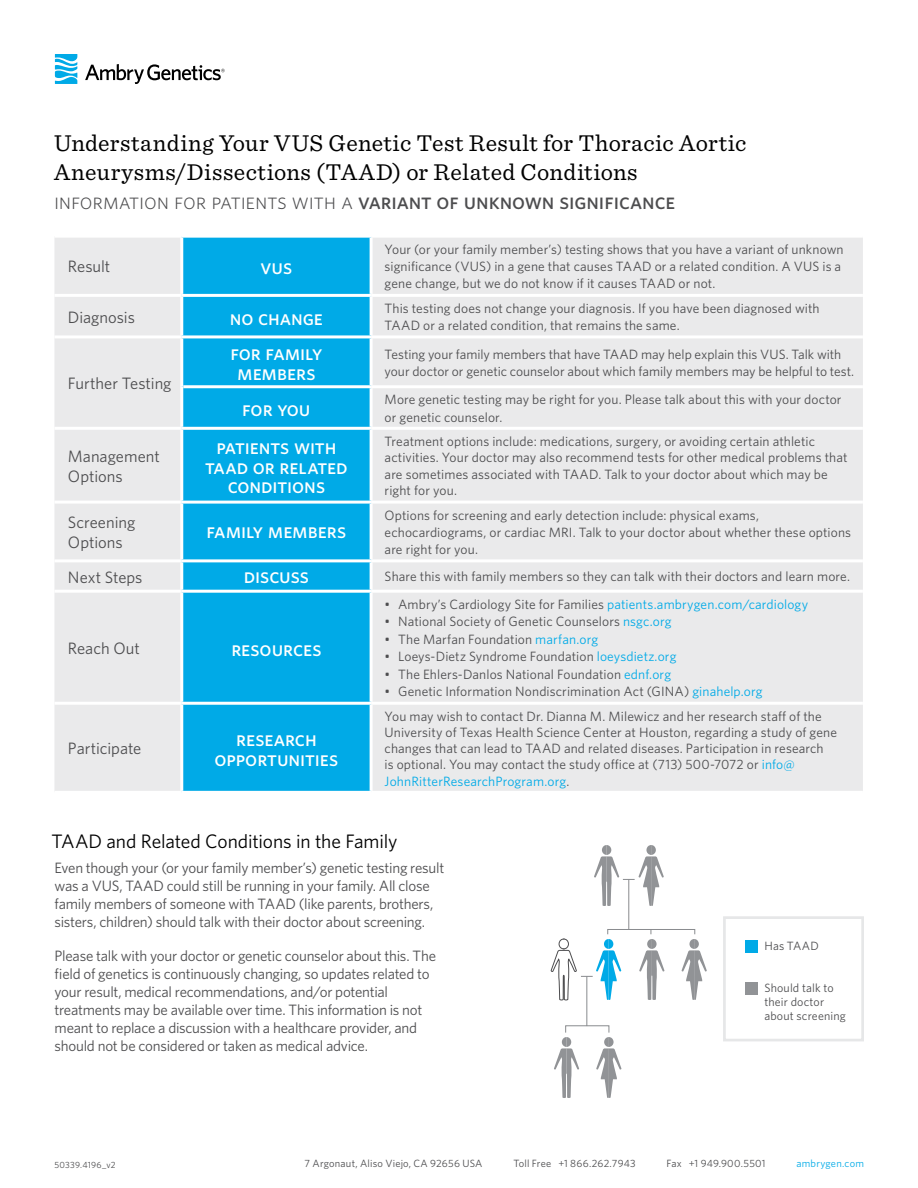
<style>
.page{position:relative;width:918px;height:1188px;background:#fff}
.page>*{position:absolute;margin:0;border:0;box-sizing:border-box;transform-origin:0 0}
.t1{font:24px/28.8px "Sentinel";letter-spacing:.02em;color:#000}
.t2{font:22.5px "Whitney Medium SC";letter-spacing:-.005em;color:#4d4d4f}
.t3{font:21px/19.5px "Whitney Medium SC";letter-spacing:-.005em;color:#fff;text-align:center}
.t4{font:19.5px "Whitney";letter-spacing:-.01em;color:#000}
.t5{font:16.5px/19.8px "Whitney";color:#4d4d4f}
.t6{font:15px/18px "Whitney";letter-spacing:-.015em;color:#4d4d4f}
.t7{font:13.5px/17.2px "Whitney";letter-spacing:.005em;color:#4d4d4f}
.t8{font:12px/14.4px "Whitney";letter-spacing:.015em;color:#4d4d4f}
.t9{font:10.5px "Whitney";letter-spacing:.015em;color:#4d4d4f}
.t10{font:10.5px "Whitney";letter-spacing:.02em;color:#00aae7}
.t11{font:9px "Whitney";letter-spacing:.025em;color:#4d4d4f}
.s1{font-family:"Whitney Light SC"}
.s2{color:#00aae7}
</style>
<div class="page">
<svg style="left:55px;top:54px;width:22px;height:30px"></svg>
<svg style="left:85px;top:64px;width:140px;height:20px"></svg>
<div style="left:54px;top:238px;width:809px;height:553px;background:#eaeaeb"></div>
<div style="left:183px;top:238px;width:187px;height:553px;background:#00aae7"></div>
<hr style="left:54px;top:294px;width:128px;height:3px;background:#fff">
<hr style="left:54px;top:335px;width:128px;height:3px;background:#fff">
<hr style="left:54px;top:427px;width:128px;height:3px;background:#fff">
<hr style="left:54px;top:501px;width:128px;height:3px;background:#fff">
<hr style="left:54px;top:559px;width:128px;height:3px;background:#fff">
<hr style="left:54px;top:590px;width:128px;height:3px;background:#fff">
<hr style="left:54px;top:702px;width:128px;height:3px;background:#fff">
<hr style="left:371px;top:294px;width:492px;height:3px;background:#fff">
<hr style="left:371px;top:335px;width:492px;height:3px;background:#fff">
<hr style="left:371px;top:385px;width:492px;height:3px;background:#fff">
<hr style="left:371px;top:427px;width:492px;height:3px;background:#fff">
<hr style="left:371px;top:501px;width:492px;height:3px;background:#fff">
<hr style="left:371px;top:559px;width:492px;height:3px;background:#fff">
<hr style="left:371px;top:590px;width:492px;height:3px;background:#fff">
<hr style="left:371px;top:702px;width:492px;height:3px;background:#fff">
<hr style="left:180px;top:238px;width:3px;height:56px;background:#fff">
<hr style="left:370px;top:238px;width:3px;height:56px;background:#fff">
<hr style="left:182px;top:294px;width:189px;height:3px;background:#fff">
<hr style="left:180px;top:297px;width:3px;height:38px;background:#fff">
<hr style="left:370px;top:297px;width:3px;height:38px;background:#fff">
<hr style="left:182px;top:335px;width:189px;height:3px;background:#fff">
<hr style="left:180px;top:338px;width:3px;height:49px;background:#fff">
<hr style="left:370px;top:338px;width:3px;height:47px;background:#fff">
<hr style="left:183px;top:385px;width:188px;height:3px;background:#fff">
<hr style="left:180px;top:387px;width:3px;height:40px;background:#fff">
<hr style="left:370px;top:388px;width:3px;height:39px;background:#fff">
<hr style="left:182px;top:427px;width:189px;height:3px;background:#fff">
<hr style="left:180px;top:430px;width:3px;height:71px;background:#fff">
<hr style="left:370px;top:430px;width:3px;height:71px;background:#fff">
<hr style="left:182px;top:501px;width:189px;height:3px;background:#fff">
<hr style="left:180px;top:504px;width:3px;height:55px;background:#fff">
<hr style="left:370px;top:504px;width:3px;height:55px;background:#fff">
<hr style="left:182px;top:559px;width:189px;height:3px;background:#fff">
<hr style="left:180px;top:562px;width:3px;height:28px;background:#fff">
<hr style="left:370px;top:562px;width:3px;height:28px;background:#fff">
<hr style="left:182px;top:590px;width:189px;height:3px;background:#fff">
<hr style="left:180px;top:593px;width:3px;height:109px;background:#fff">
<hr style="left:370px;top:593px;width:3px;height:109px;background:#fff">
<hr style="left:182px;top:702px;width:189px;height:3px;background:#fff">
<hr style="left:180px;top:705px;width:3px;height:86px;background:#fff">
<hr style="left:370px;top:705px;width:3px;height:86px;background:#fff">
<div style="left:723px;top:916px;width:141px;height:125px;border:3px solid #e6e7e8"></div>
<div style="left:745px;top:940px;width:12px;height:12px;background:#00aae7"></div>
<div style="left:745px;top:983px;width:13px;height:12px;background:#919396"></div>
<hr style="left:628px;top:879px;width:1px;height:50px;background:#898b8e">
<hr style="left:586px;top:976px;width:1px;height:50px;background:#898b8e">
<svg style="left:594px;top:845px;width:70px;height:61px"></svg>
<svg style="left:550px;top:929px;width:157px;height:71px"></svg>
<svg style="left:554px;top:1025px;width:68px;height:73px"></svg>
<h1 class="t1" style="left:54px;top:127px;width:694px">Understanding Your VUS Genetic Test Result for Thoracic Aortic<br>Aneurysms/Dissections (TAAD) or Related Conditions</h1>
<h2 class="t2" style="left:54px;top:188px;width:623px"><span class="s1">information for patients with a</span> variant of unknown significance</h2>
<p class="t5" style="left:68px;top:256px;width:44px">Result</p>
<h3 class="t3" style="left:261px;top:257px;width:33px">vus</h3>
<p class="t7" style="left:385px;top:240px;width:461px">Your (or your family member’s) testing shows that you have a variant of unknown significance (VUS) in a gene that causes TAAD or a related condition. A VUS is a gene change, but we do not know if it causes TAAD or not.</p>
<p class="t5" style="left:68px;top:307px;width:68px">Diagnosis</p>
<h3 class="t3" style="left:230px;top:307px;width:95px">no change</h3>
<p class="t7" style="left:385px;top:299px;width:437px">This testing does not change your diagnosis. If you have been diagnosed with<br>TAAD or a related condition, that remains the same.</p>
<p class="t5" style="left:68px;top:373px;width:105px">Further Testing</p>
<h3 class="t3" style="left:231px;top:343px;width:93px">for family members</h3>
<p class="t7" style="left:385px;top:345px;width:471px">Testing your family members that have TAAD may help explain this VUS. Talk with your doctor or genetic counselor about which family members may be helpful to test.</p>
<h3 class="t3" style="left:242px;top:399px;width:70px">for you</h3>
<p class="t7" style="left:385px;top:391px;width:458px">More genetic testing may be right for you. Please talk about this with your doctor or genetic counselor.</p>
<p class="t5" style="left:68px;top:446px;width:93px">Management<br>Options</p>
<h3 class="t3" style="left:205px;top:437px;width:144px">patients with taad or related conditions</h3>
<p class="t7" style="left:385px;top:433px;width:465px;line-height:16.5px">Treatment options include: medications, surgery, or avoiding certain athletic activities. Your doctor may also recommend tests for other medical problems that are sometimes associated with TAAD. Talk to your doctor about which may be right for you.</p>
<p class="t5" style="left:68px;top:512px;width:69px">Screening<br>Options</p>
<h3 class="t3" style="left:206px;top:521px;width:141px">family members</h3>
<p class="t7" style="left:385px;top:506px;width:468px">Options for screening and early detection include: physical exams, echocardiograms, or cardiac MRI. Talk to your doctor about whether these options are right for you.</p>
<p class="t5" style="left:68px;top:567px;width:76px">Next Steps</p>
<h3 class="t3" style="left:244px;top:566px;width:67px">discuss</h3>
<p class="t7" style="left:385px;top:568px;width:467px">Share this with family members so they can talk with their doctors and learn more.</p>
<p class="t5" style="left:68px;top:638px;width:74px">Reach Out</p>
<h3 class="t3" style="left:231px;top:638px;width:92px">resources</h3>
<p class="t5" style="left:68px;top:738px;width:75px">Participate</p>
<h3 class="t3" style="left:215px;top:729px;width:125px">research opportunities</h3>
<p class="t7" style="left:385px;top:595px;width:425px">• Ambry’s Cardiology Site for Families <span class="s2">patients.ambrygen.com/cardiology</span></p>
<p class="t7" style="left:385px;top:613px;width:288px">• National Society of Genetic Counselors <span class="s2">nsgc.org</span></p>
<p class="t7" style="left:385px;top:630px;width:215px">• The Marfan Foundation <span class="s2">marfan.org</span></p>
<p class="t7" style="left:385px;top:648px;width:293px">• Loeys-Dietz Syndrome Foundation <span class="s2">loeysdietz.org</span></p>
<p class="t7" style="left:385px;top:665px;width:288px">• The Ehlers-Danlos National Foundation <span class="s2">ednf.org</span></p>
<p class="t7" style="left:385px;top:683px;width:380px">• Genetic Information Nondiscrimination Act (GINA) <span class="s2">ginahelp.org</span></p>
<p class="t7" style="left:385px;top:708px;width:454px;line-height:16.2px">You may wish to contact Dr. Dianna M. Milewicz and her research staff of the University of Texas Health Science Center at Houston, regarding a study of gene changes that can lead to TAAD and related diseases. Participation in research<br>is optional. You may contact the study office at (713) 500-7072 or <span class="s2">info@ JohnRitterResearchProgram.org</span>.</p>
<h3 class="t4" style="left:52px;top:828px;width:347px">TAAD and Related Conditions in the Family</h3>
<p class="t6" style="left:55px;top:859px;width:391px">Even though your (or your family member’s) genetic testing result was a VUS, TAAD could still be running in your family. All close family members of someone with TAAD (like parents, brothers, sisters, children) should talk with their doctor about screening.</p>
<p class="t6" style="left:55px;top:947px;width:383px">Please talk with your doctor or genetic counselor about this. The field of genetics is continuously changing, so updates related to your result, medical recommendations, and/or potential treatments may be available over time. This information is not meant to replace a discussion with a healthcare provider, and should not be considered or taken as medical advice.</p>
<p class="t8" style="left:764px;top:938px;width:56px">Has TAAD</p>
<p class="t8" style="left:764px;top:980px;width:83px">Should talk to their doctor about screening</p>
<p class="t11" style="left:54px;top:1159px;width:63px">50339.4196_v2</p>
<p class="t9" style="left:305px;top:1156px;width:179px">7 Argonaut, Aliso Viejo, CA 92656 USA</p>
<p class="t9" style="left:513px;top:1156px;width:124px">Toll Free +1 866.262.7943</p>
<p class="t9" style="left:667px;top:1156px;width:101px">Fax +1 949.900.5501</p>
<p class="t10" style="left:796px;top:1156px;width:69px">ambrygen.com</p>
</div>
